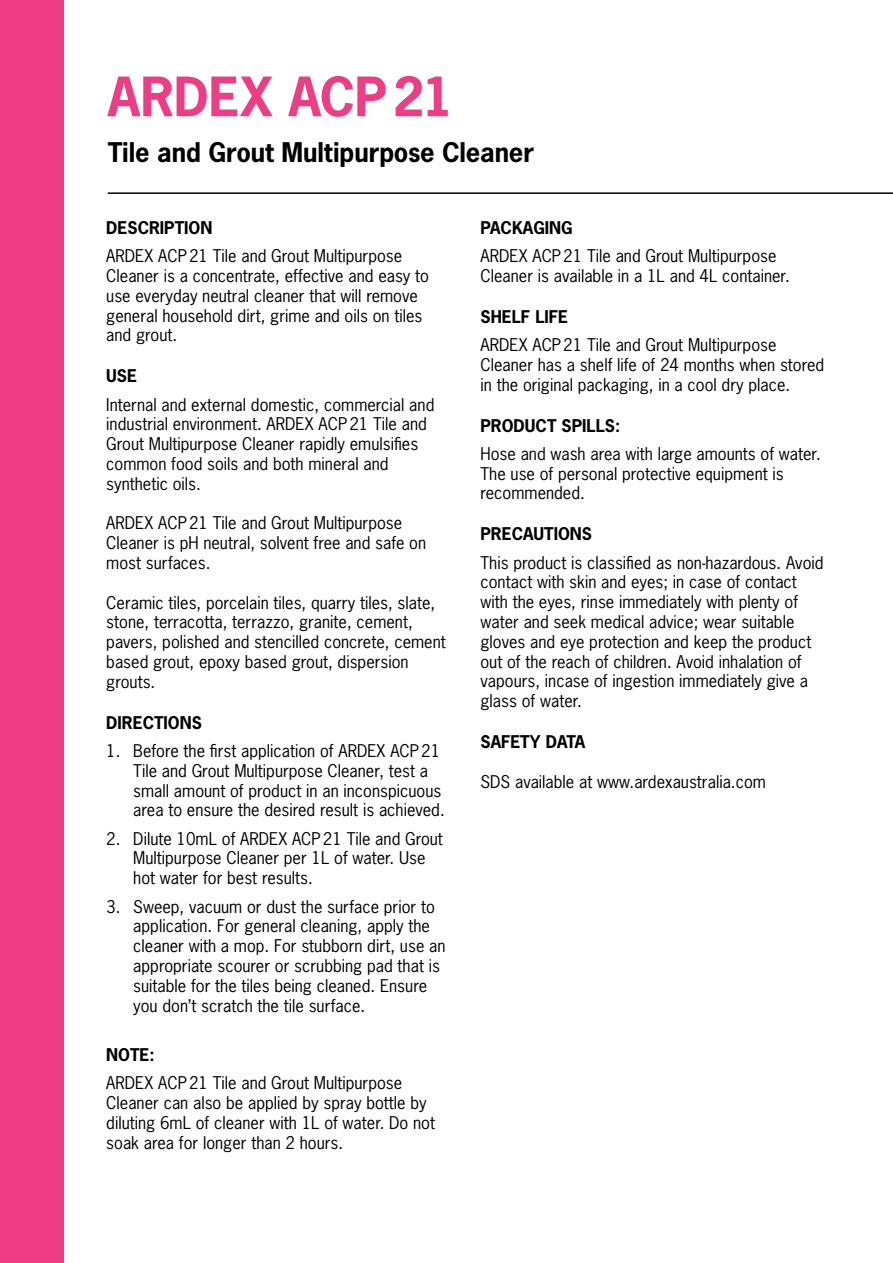
<style>
.page{position:relative;width:893px;height:1263px;background:#fff}
.page>*{position:absolute;margin:0;border:0;box-sizing:border-box;transform-origin:0 0}
.t1{font:700 51px "News Gothic Std";letter-spacing:-.005em;color:#ee3d85}
.t2{font:700 25.5px "News Gothic Std";letter-spacing:-.005em;color:#000}
.t3{font:16.5px/19.8px "News Gothic Std";color:#000}
.t4{font:700 16.5px "News Gothic Std";color:#000}
</style>
<div class="page">
<hr style="left:108px;top:192px;width:785px;height:2px;background:#000">
<div style="left:0;top:0;width:64px;height:1263px;background:#ee3d85"></div>
<h1 class="t1" style="left:108px;top:63px;width:347px">ARDEX ACP21</h1>
<h2 class="t2" style="left:108px;top:135px;width:428px">Tile and Grout Multipurpose Cleaner</h2>
<p class="t4" style="left:106px;top:217px;width:108px">DESCRIPTION</p>
<p class="t3" style="left:106px;top:246px;width:324px">ARDEX ACP21 Tile and Grout Multipurpose Cleaner is a concentrate, effective and easy to use everyday neutral cleaner that will remove general household dirt, grime and oils on tiles and grout.</p>
<p class="t4" style="left:106px;top:365px;width:32px">USE</p>
<p class="t3" style="left:106px;top:394px;width:330px">Internal and external domestic, commercial and industrial environment. ARDEX ACP21 Tile and Grout Multipurpose Cleaner rapidly emulsifies common food soils and both mineral and synthetic oils.</p>
<p class="t3" style="left:106px;top:513px;width:321px">ARDEX ACP21 Tile and Grout Multipurpose<br>Cleaner is pH neutral, solvent free and safe on most surfaces.</p>
<p class="t3" style="left:106px;top:592px;width:341px">Ceramic tiles, porcelain tiles, quarry tiles, slate, stone, terracotta, terrazzo, granite, cement, pavers, polished and stencilled concrete, cement based grout, epoxy based grout, dispersion grouts.</p>
<p class="t4" style="left:106px;top:711px;width:97px">DIRECTIONS</p>
<p class="t3" style="left:133px;top:741px;width:313px;text-indent:-27px">1. Before the first application of ARDEX ACP21<br>Tile and Grout Multipurpose Cleaner, test a small amount of product in an inconspicuous area to ensure the desired result is achieved.</p>
<p class="t3" style="left:133px;top:828px;width:311px;text-indent:-27px">2. Dilute 10mL of ARDEX ACP21 Tile and Grout<br>Multipurpose Cleaner per 1L of water. Use hot water for best results.</p>
<p class="t3" style="left:133px;top:896px;width:314px;text-indent:-27px">3. Sweep, vacuum or dust the surface prior to application. For general cleaning, apply the cleaner with a mop. For stubborn dirt, use an appropriate scourer or scrubbing pad that is suitable for the tiles being cleaned. Ensure you don’t scratch the tile surface.</p>
<p class="t4" style="left:106px;top:1044px;width:50px">NOTE:</p>
<p class="t3" style="left:106px;top:1073px;width:330px">ARDEX ACP21 Tile and Grout Multipurpose Cleaner can also be applied by spray bottle by diluting 6mL of cleaner with 1L of water. Do not soak area for longer than 2 hours.</p>
<p class="t4" style="left:480px;top:217px;width:94px">PACKAGING</p>
<p class="t3" style="left:480px;top:246px;width:311px">ARDEX ACP21 Tile and Grout Multipurpose<br>Cleaner is available in a 1L and 4L container.</p>
<p class="t4" style="left:480px;top:306px;width:89px">SHELF LIFE</p>
<p class="t3" style="left:480px;top:335px;width:345px">ARDEX ACP21 Tile and Grout Multipurpose<br>Cleaner has a shelf life of 24 months when stored in the original packaging, in a cool dry place.</p>
<p class="t4" style="left:480px;top:414px;width:141px">PRODUCT SPILLS:</p>
<p class="t3" style="left:480px;top:444px;width:342px">Hose and wash area with large amounts of water.<br>The use of personal protective equipment is recommended.</p>
<p class="t4" style="left:480px;top:523px;width:113px">PRECAUTIONS</p>
<p class="t3" style="left:480px;top:552px;width:344px">This product is classified as non-hazardous. Avoid contact with skin and eyes; in case of contact with the eyes, rinse immediately with plenty of water and seek medical advice; wear suitable gloves and eye protection and keep the product out of the reach of children. Avoid inhalation of vapours, incase of ingestion immediately give a glass of water.</p>
<p class="t4" style="left:480px;top:731px;width:106px">SAFETY DATA</p>
<p class="t3" style="left:480px;top:771px;width:287px">SDS available at www.ardexaustralia.com</p>
</div>
